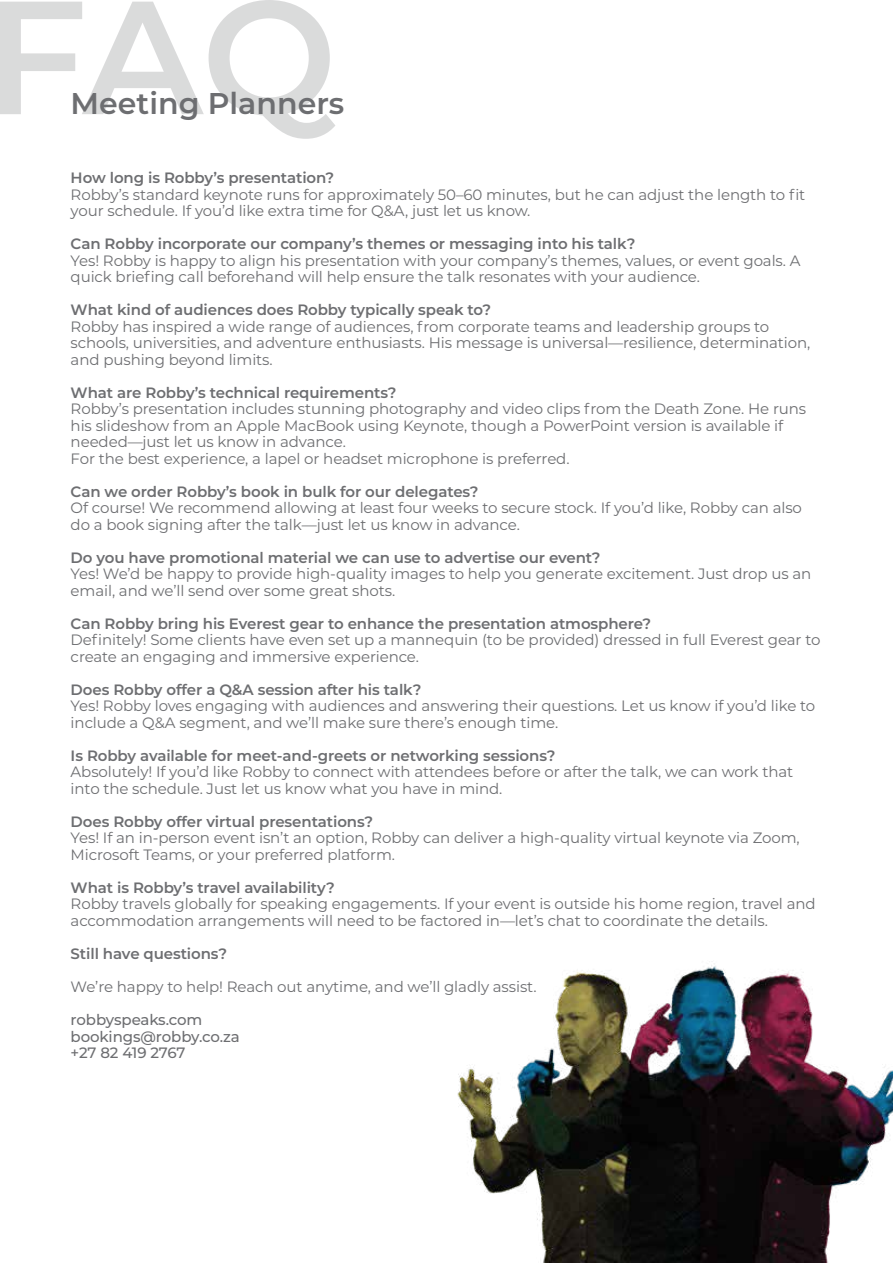
<style>
.page{position:relative;width:893px;height:1263px;background:#fff}
.page>*{position:absolute;margin:0;border:0;box-sizing:border-box;transform-origin:0 0}
.t1{font:600 30px "Montserrat";color:#6d6e71}
.t2{font:15px/16.5px "Montserrat";letter-spacing:-.005em;color:#6d6e71}
.t3{font:600 15px "Montserrat";letter-spacing:-.005em;color:#6d6e71}
.t4{font:500 15px/16.5px "Montserrat";letter-spacing:-.005em;color:#6d6e71}
</style>
<div class="page">
<svg style="left:0;top:0;width:335px;height:139px"></svg>
<img style="left:457px;top:963px;width:436px;height:300px">
<h1 class="t1" style="left:71px;top:82px;width:275px">Meeting Planners</h1>
<p class="t3" style="left:71px;top:167px;width:265px">How long is Robby’s presentation?</p>
<p class="t2" style="left:71px;top:186px;width:736px">Robby’s standard keynote runs for approximately 50–60 minutes, but he can adjust the length to fit your schedule. If you’d like extra time for Q&amp;A, just let us know.</p>
<p class="t3" style="left:71px;top:233px;width:566px">Can Robby incorporate our company’s themes or messaging into his talk?</p>
<p class="t2" style="left:71px;top:252px;width:731px">Yes! Robby is happy to align his presentation with your company’s themes, values, or event goals. A quick briefing call beforehand will help ensure the talk resonates with your audience.</p>
<p class="t3" style="left:71px;top:299px;width:422px">What kind of audiences does Robby typically speak to?</p>
<p class="t2" style="left:71px;top:318px;width:741px">Robby has inspired a wide range of audiences, from corporate teams and leadership groups to schools, universities, and adventure enthusiasts. His message is universal—resilience, determination, and pushing beyond limits.</p>
<p class="t3" style="left:71px;top:382px;width:327px">What are Robby’s technical requirements?</p>
<p class="t2" style="left:71px;top:400px;width:737px">Robby’s presentation includes stunning photography and video clips from the Death Zone. He runs his slideshow from an Apple MacBook using Keynote, though a PowerPoint version is available if needed—just let us know in advance.<br>For the best experience, a lapel or headset microphone is preferred.</p>
<p class="t3" style="left:71px;top:481px;width:409px">Can we order Robby’s book in bulk for our delegates?</p>
<p class="t2" style="left:71px;top:499px;width:733px">Of course! We recommend allowing at least four weeks to secure stock. If you’d like, Robby can also do a book signing after the talk—just let us know in advance.</p>
<p class="t3" style="left:71px;top:547px;width:531px">Do you have promotional material we can use to advertise our event?</p>
<p class="t2" style="left:71px;top:565px;width:742px">Yes! We’d be happy to provide high-quality images to help you generate excitement. Just drop us an email, and we’ll send over some great shots.</p>
<p class="t3" style="left:71px;top:613px;width:582px">Can Robby bring his Everest gear to enhance the presentation atmosphere?</p>
<p class="t2" style="left:71px;top:631px;width:751px">Definitely! Some clients have even set up a mannequin (to be provided) dressed in full Everest gear to create an engaging and immersive experience.</p>
<p class="t3" style="left:71px;top:679px;width:352px">Does Robby offer a Q&amp;A session after his talk?</p>
<p class="t2" style="left:71px;top:697px;width:746px">Yes! Robby loves engaging with audiences and answering their questions. Let us know if you’d like to include a Q&amp;A segment, and we’ll make sure there’s enough time.</p>
<p class="t3" style="left:71px;top:745px;width:486px">Is Robby available for meet-and-greets or networking sessions?</p>
<p class="t2" style="left:71px;top:763px;width:724px">Absolutely! If you’d like Robby to connect with attendees before or after the talk, we can work that into the schedule. Just let us know what you have in mind.</p>
<p class="t3" style="left:71px;top:811px;width:304px">Does Robby offer virtual presentations?</p>
<p class="t2" style="left:71px;top:829px;width:731px">Yes! If an in-person event isn’t an option, Robby can deliver a high-quality virtual keynote via Zoom,<br>Microsoft Teams, or your preferred platform.</p>
<p class="t3" style="left:71px;top:877px;width:266px">What is Robby’s travel availability?</p>
<p class="t2" style="left:71px;top:895px;width:746px">Robby travels globally for speaking engagements. If your event is outside his home region, travel and accommodation arrangements will need to be factored in—let’s chat to coordinate the details.</p>
<p class="t3" style="left:71px;top:943px;width:158px">Still have questions?</p>
<p class="t2" style="left:71px;top:978px;width:467px">We’re happy to help! Reach out anytime, and we’ll gladly assist.</p>
<p class="t4" style="left:71px;top:1011px;width:171px">robbyspeaks.com bookings@robby.co.za +27 82 419 2767</p>
</div>
